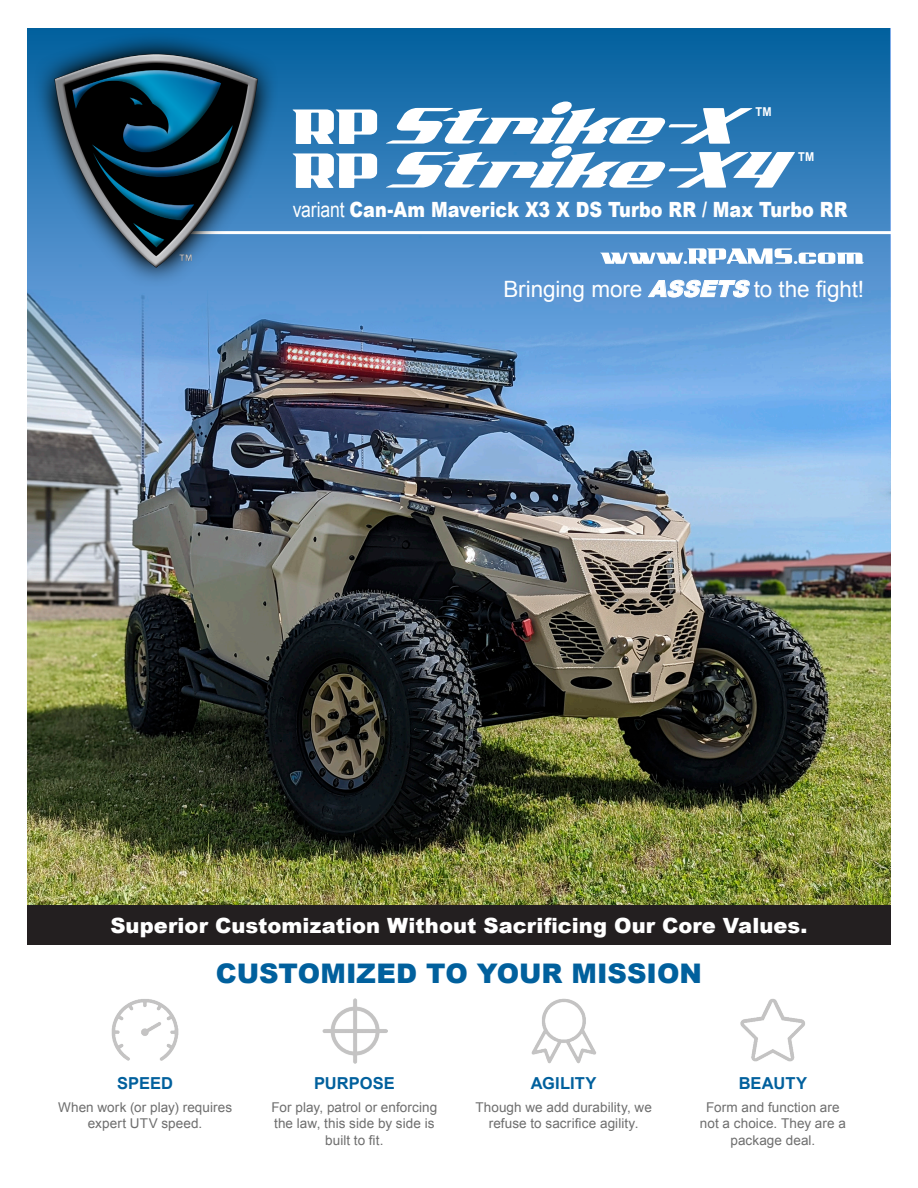
<style>
.page{position:relative;width:918px;height:1188px;background:#fff}
.page>*{position:absolute;margin:0;border:0;box-sizing:border-box;transform-origin:0 0}
.blue_subhead{font:900 27px "Arial";color:#01609d}
.t1{font:22.5px "Arial";letter-spacing:-.005em;color:#fff}
.blue_subhead-2{font:900 21px "Arial";letter-spacing:.005em;color:#fff}
.blue_subhead-3{font:900 21px "Arial";letter-spacing:.005em;color:#fff;scale:.84 1}
.Brown_20pt_Subhead{font:700 16.5px "Arial";color:#01609d}
.Brown_20pt_Subhead-2{font:13.5px/16.5px "Arial";letter-spacing:.005em;color:#6e6e6e;text-align:center}
.t2{font:700 12.3px "Arial";color:#fff;scale:.9 1}
.s1{font-weight:400}
.s2{font-weight:900;font-style:italic}
</style>
<div class="page">
<img style="left:27px;top:28px;width:864px;height:877px">
<svg style="left:27px;top:28px;width:863px;height:364px;background:#4786bd"></svg>
<svg style="left:600px;top:248px;width:264px;height:16px"></svg>
<hr style="left:149px;top:231px;width:764px;height:3px;background:#fff">
<img style="left:30px;top:28px;width:256px;height:266px">
<img style="left:532px;top:999px;width:64px;height:64px">
<img style="left:740px;top:999px;width:65px;height:63px">
<img style="left:322px;top:999px;width:65px;height:64px">
<img style="left:112px;top:999px;width:67px;height:62px">
<svg style="left:293px;top:109px;width:84px;height:35px"></svg>
<svg style="left:293px;top:153px;width:84px;height:35px"></svg>
<svg style="left:386px;top:102px;width:409px;height:86px"></svg>
<div style="left:27px;top:905px;width:864px;height:40px;background:#231f20"></div>
<p class="t2" style="left:755px;top:104px;width:19px">TM</p>
<p class="t2" style="left:798px;top:148px;width:19px">TM</p>
<p class="blue_subhead-3" style="left:293px;top:194px;width:662px"><span class="s1">variant</span> Can-Am Maverick X3 X DS Turbo RR / Max Turbo RR</p>
<p class="t1" style="left:503px;top:274px;width:362px">Bringing more <span class="s2">ASSETS</span> to the fight!</p>
<p class="blue_subhead-2" style="left:110px;top:910px;width:699px">Superior Customization Without Sacrificing Our Core Values.</p>
<p class="blue_subhead" style="left:216px;top:953px;width:488px">CUSTOMIZED TO YOUR MISSION</p>
<p class="Brown_20pt_Subhead" style="left:117px;top:1072px;width:57px">SPEED</p>
<p class="Brown_20pt_Subhead-2" style="left:58px;top:1099px;width:175px">When work (or play) requires expert UTV speed.</p>
<p class="Brown_20pt_Subhead" style="left:314px;top:1072px;width:82px">PURPOSE</p>
<p class="Brown_20pt_Subhead-2" style="left:272px;top:1099px;width:167px">For play, patrol or enforcing the law, this side by side is built to fit.</p>
<p class="Brown_20pt_Subhead" style="left:531px;top:1072px;width:67px">AGILITY</p>
<p class="Brown_20pt_Subhead-2" style="left:475px;top:1099px;width:178px">Though we add durability, we refuse to sacrifice agility.</p>
<p class="Brown_20pt_Subhead" style="left:739px;top:1072px;width:70px">BEAUTY</p>
<p class="Brown_20pt_Subhead-2" style="left:700px;top:1099px;width:147px">Form and function are not a choice. They are a package deal.</p>
</div>
